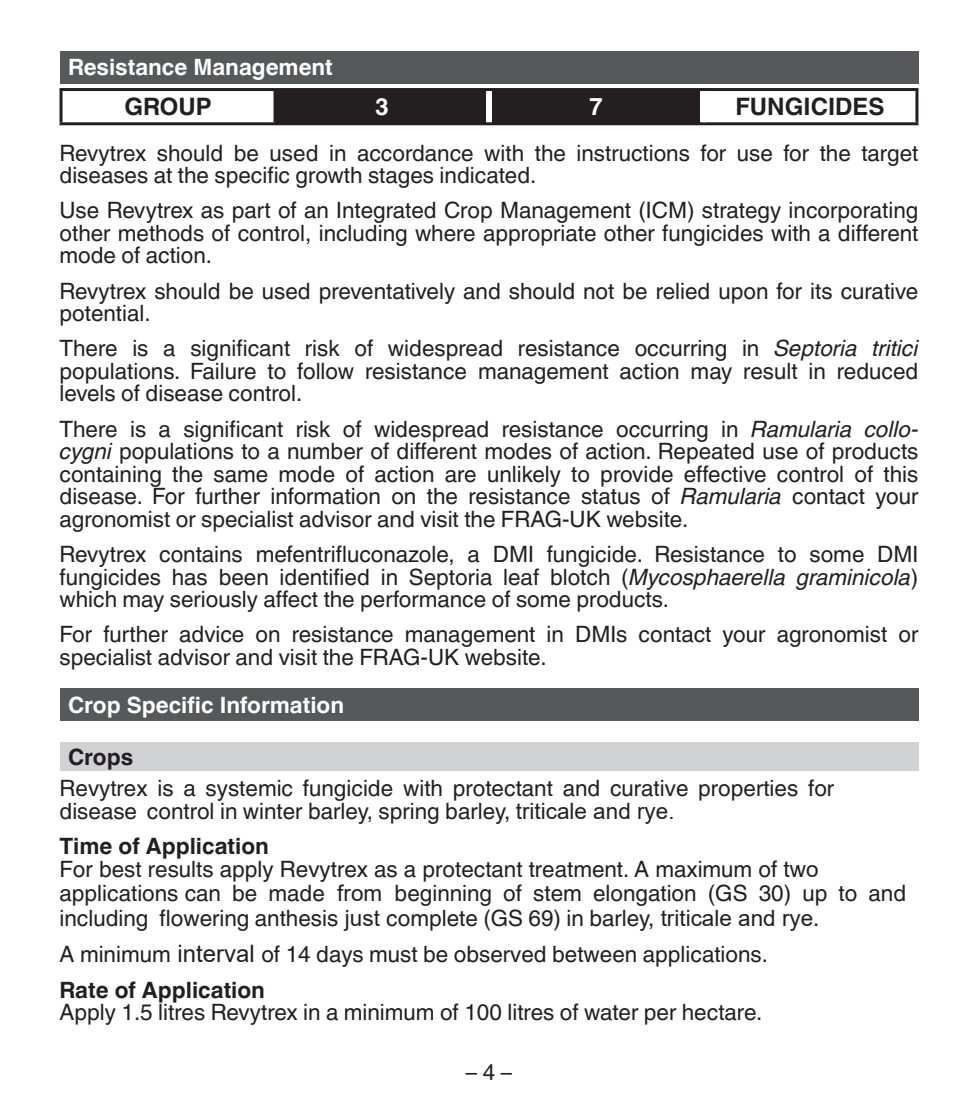
<style>
.page{position:relative;width:978px;height:1106px;background:#fff}
.page>*{position:absolute;margin:0;border:0;box-sizing:border-box;transform-origin:0 0}
.t1{font:700 24px "Helvetica Linotype";color:#231f20}
.t2{font:700 24px "Helvetica Linotype";color:#fff}
.t3{font:22.5px/22.5px "Helvetica Linotype";color:#231f20}
.t4{font:700 22.5px "Helvetica Linotype";color:#fff}
.t5{font:700 22.5px "Helvetica Linotype";color:#231f20}
.s1{font-style:italic}
.s2{font-family:"Arial"}
.s3{font-family:"Arial";font-size:21.6px}
.s4{font-weight:700}
.s5{font-family:"Arial";font-size:24px}
</style>
<div class="page">
<div style="left:60px;top:51px;width:858px;height:32px;background:#57585a"></div>
<div style="left:60px;top:688px;width:858px;height:32px;background:#57585a"></div>
<div style="left:60px;top:742px;width:858px;height:28px;background:#d1d2d4"></div>
<div style="left:273px;top:91px;width:427px;height:31px;background:#231f20"></div>
<hr style="left:60px;top:88px;width:215px;height:3px;background:#231f20">
<hr style="left:60px;top:91px;width:3px;height:31px;background:#231f20">
<hr style="left:60px;top:122px;width:215px;height:3px;background:#231f20">
<hr style="left:275px;top:88px;width:214px;height:3px;background:#231f20">
<hr style="left:274px;top:91px;width:3px;height:31px;background:#231f20">
<hr style="left:275px;top:122px;width:214px;height:3px;background:#231f20">
<hr style="left:489px;top:88px;width:214px;height:3px;background:#231f20">
<hr style="left:489px;top:122px;width:214px;height:3px;background:#231f20">
<div style="left:486px;top:91px;width:6px;height:31px;background:#fff"></div>
<hr style="left:703px;top:88px;width:215px;height:3px;background:#231f20">
<hr style="left:915px;top:91px;width:3px;height:31px;background:#231f20">
<hr style="left:703px;top:122px;width:215px;height:3px;background:#231f20">
<p class="t4" style="left:68px;top:54px;width:266px">Resistance Management</p>
<p class="t1" style="left:124px;top:93px;width:89px">GROUP</p>
<p class="t2" style="left:375px;top:93px;width:15px">3</p>
<p class="t2" style="left:589px;top:93px;width:15px">7</p>
<p class="t1" style="left:735px;top:93px;width:151px">FUNGICIDES</p>
<p class="t3" style="left:60px;top:141px;width:860px">Revytrex should be used in accordance with the instructions for use for the target diseases at the specific growth stages indicated.</p>
<p class="t3" style="left:60px;top:199px;width:860px;text-align:justify">Use Revytrex as part of an Integrated Crop Management (ICM) strategy incorporating other methods of control, including where appropriate other fungicides with a different mode of action.</p>
<p class="t3" style="left:60px;top:279px;width:860px">Revytrex should be used preventatively and should not be relied upon for its curative potential.</p>
<p class="t3" style="left:60px;top:337px;width:860px;text-align:justify">There is a significant risk of widespread resistance occurring in <span class="s1">Septoria tritici </span>populations. Failure to follow resistance management action may result in reduced levels of disease control.</p>
<p class="t3" style="left:60px;top:418px;width:860px;text-align:justify">There is a significant risk of widespread resistance occurring in <span class="s1">Ramularia collo&shy;cygni</span> populations to a number of different modes of action. Repeated use of products containing the same mode of action are unlikely to provide effective control of this disease. For further information on the resistance status of <span class="s1">Ramularia</span> contact your agronomist or specialist advisor and visit the FRAG-UK website.</p>
<p class="t3" style="left:60px;top:543px;width:860px;text-align:justify">Revytrex contains mefentrifluconazole, a DMI fungicide. Resistance to some DMI fungicides has been identified in Septoria leaf blotch (<span class="s1">Mycosphaerella graminicola</span>) which may seriously affect the performance of some products.</p>
<p class="t3" style="left:60px;top:623px;width:860px">For further advice on resistance management in DMIs contact your agronomist or specialist advisor and visit the FRAG-UK website.</p>
<p class="t4" style="left:68px;top:692px;width:278px">Crop Specific Information</p>
<p class="t5" style="left:68px;top:744px;width:67px">Crops</p>
<p class="t3" style="left:60px;top:776px;width:776px;line-height:23.4px">Revytrex is a systemic fungicide with protectant and curative properties for disease control in winter barley, spring barley, <span class="s2">triticale and rye</span><span class="s3">.</span></p>
<p class="t3" style="left:60px;top:834px;width:848px;line-height:24px"><span class="s4">Time of Application<br></span>For best results apply Revytrex as a protectant treatment. A maximum of <span class="s2">two </span>applications can be made <span class="s2">from</span> beginning of stem elongation (GS 30) up to and including flowering anthesis <span class="s2">just</span> complete (GS 69) in barley, <span class="s2">triticale and rye</span>.</p>
<p class="t3" style="left:60px;top:937px;width:710px;line-height:35.1px">A minimum <span class="s5">interval</span> of 14 days must be observed between applications.<br><span class="s4">Rate of Application</span></p>
<p class="t3" style="left:60px;top:1001px;width:704px">Apply 1.5 litres Revytrex in a minimum of 100 litres of water per hectare.</p>
<p class="t3" style="left:466px;top:1060px;width:47px">– 4 –</p>
</div>
